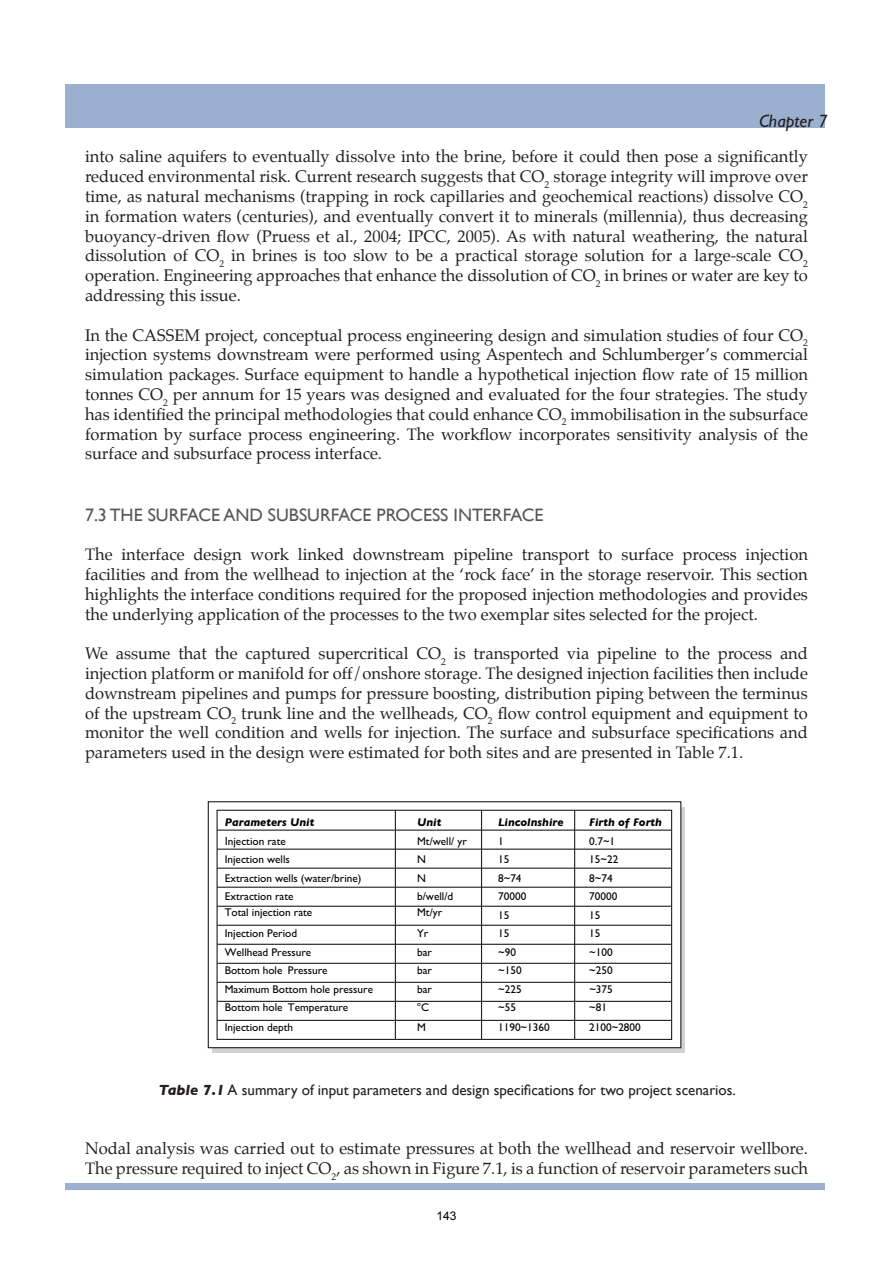
<style>
.page{position:relative;width:893px;height:1263px;background:#fff}
.page>*{position:absolute;margin:0;border:0;box-sizing:border-box;transform-origin:0 0}
.t1{font:18px "Gill Sans";color:#57585a}
.t2{font:italic 18px "Gill Sans";color:#231f20}
.Body{font:16.5px/19.8px "Palatino";color:#231f20;text-align:justify}
.t3{font:15px "Gill Sans";color:#231f20}
.t4{font:12px "Arial";color:#000}
.t5{font:11.25px "Gill Sans";color:#000}
.t6{font:italic 700 11.25px "Gill Sans";color:#000}
.t7{font:6.75px "Gill Sans";color:#000}
.s1{font-family:"Arial"}
.s2{font-weight:700;font-style:italic}
</style>
<div class="page">
<div style="left:65px;top:84px;width:760px;height:43px;background:#9ab0ce"></div>
<div style="left:65px;top:1183px;width:760px;height:6px;background:#9ab0ce"></div>
<svg style="left:213px;top:807px;width:472px;height:246px;background:#c5c5c7"></svg>
<div style="left:208px;top:802px;width:473px;height:246px;background:#fff"></div>
<div style="left:208px;top:801px;width:473px;height:247px;border:1px solid #231f20"></div>
<div style="left:217px;top:810px;width:455px;height:230px;background:#fff;border:1px solid #231f20"></div>
<hr style="left:395px;top:810px;width:1px;height:229px;background:#231f20">
<hr style="left:481px;top:810px;width:1px;height:229px;background:#231f20">
<hr style="left:574px;top:810px;width:1px;height:229px;background:#231f20">
<hr style="left:217px;top:829px;width:455px;height:2px;background:#231f20">
<hr style="left:217px;top:848px;width:455px;height:2px;background:#231f20">
<hr style="left:217px;top:868px;width:455px;height:1px;background:#231f20">
<hr style="left:217px;top:887px;width:455px;height:1px;background:#231f20">
<hr style="left:217px;top:906px;width:455px;height:1px;background:#231f20">
<hr style="left:217px;top:925px;width:455px;height:1px;background:#231f20">
<hr style="left:217px;top:944px;width:455px;height:1px;background:#231f20">
<hr style="left:217px;top:963px;width:455px;height:1px;background:#231f20">
<hr style="left:217px;top:982px;width:455px;height:1px;background:#231f20">
<hr style="left:217px;top:1001px;width:455px;height:1px;background:#231f20">
<hr style="left:217px;top:1020px;width:455px;height:1px;background:#231f20">
<p class="t2" style="left:759px;top:111px;width:70px">Chapter 7</p>
<p class="Body" style="left:85px;top:147px;width:724px">into saline aquifers to eventually dissolve into the brine, before it could then pose a significantly reduced environmental risk. Current research suggests that CO<sub>2</sub> storage integrity will improve over time, as natural mechanisms (trapping in rock capillaries and geochemical reactions) dissolve CO<sub>2 </sub>in formation waters (centuries), and eventually convert it to minerals (millennia), thus decreasing buoyancy-driven flow (Pruess et al., 2004; IPCC, 2005). As with natural weathering, the natural dissolution of CO<sub>2</sub> in brines is too slow to be a practical storage solution for a large-scale CO<sub>2 </sub>operation. Engineering approaches that enhance the dissolution of CO<sub>2</sub> in brines or water are key to addressing this issue.</p>
<p class="Body" style="left:85px;top:325px;width:724px">In the CASSEM project, conceptual process engineering design and simulation studies of four CO<sub>2 </sub>injection systems downstream were performed using Aspentech and Schlumberger’s commercial simulation packages. Surface equipment to handle a hypothetical injection flow rate of 15 million tonnes CO<sub>2</sub> per annum for 15 years was designed and evaluated for the four strategies. The study has identified the principal methodologies that could enhance CO<sub>2</sub> immobilisation in the subsurface formation by surface process engineering. The workflow incorporates sensitivity analysis of the surface and subsurface process interface.</p>
<p class="t1" style="left:85px;top:504px;width:460px">7.3 THE SURFACE AND SUBSURFACE PROCESS INTERFACE</p>
<p class="Body" style="left:85px;top:545px;width:724px">The interface design work linked downstream pipeline transport to surface process injection facilities and from the wellhead to injection at the ‘rock face’ in the storage reservoir. This section highlights the interface conditions required for the proposed injection methodologies and provides the underlying application of the processes to the two exemplar sites selected for the project.</p>
<p class="Body" style="left:85px;top:644px;width:724px">We assume that the captured supercritical CO<sub>2</sub> is transported via pipeline to the process and injection platform or manifold for off/onshore storage. The designed injection facilities then include downstream pipelines and pumps for pressure boosting, distribution piping between the terminus of the upstream CO<sub>2</sub> trunk line and the wellheads, CO<sub>2</sub> flow control equipment and equipment to monitor the well condition and wells for injection. The surface and subsurface specifications and parameters used in the design were estimated for both sites and are presented in Table 7.1.</p>
<p class="t6" style="left:225px;top:815px;width:91px">Parameters Unit</p>
<p class="t6" style="left:417px;top:815px;width:26px">Unit</p>
<p class="t6" style="left:498px;top:815px;width:67px">Lincolnshire</p>
<p class="t6" style="left:589px;top:815px;width:74px">Firth of Forth</p>
<p class="t5" style="left:225px;top:834px;width:63px"><span class="s1">I</span>njection rate</p>
<p class="t5" style="left:417px;top:834px;width:51px">Mt/well/ yr</p>
<p class="t5" style="left:498px;top:834px;width:7px">1</p>
<p class="t5" style="left:589px;top:834px;width:27px">0.7~1</p>
<p class="t5" style="left:225px;top:852px;width:67px">Injection wells</p>
<p class="t5" style="left:417px;top:852px;width:10px">N</p>
<p class="t5" style="left:498px;top:852px;width:13px">15</p>
<p class="t5" style="left:589px;top:852px;width:31px">15~22</p>
<p class="t5" style="left:225px;top:872px;width:138px">Extraction wells (water/brine)</p>
<p class="t5" style="left:417px;top:872px;width:10px">N</p>
<p class="t5" style="left:498px;top:872px;width:25px">8~74</p>
<p class="t5" style="left:589px;top:872px;width:25px">8~74</p>
<p class="t5" style="left:225px;top:890px;width:70px">Extraction rate</p>
<p class="t5" style="left:417px;top:890px;width:38px">b/well/d</p>
<p class="t5" style="left:498px;top:890px;width:30px">70000</p>
<p class="t5" style="left:589px;top:890px;width:30px">70000</p>
<p class="t5" style="left:225px;top:905px;width:89px">Total injection rate</p>
<p class="t5" style="left:417px;top:905px;width:27px">Mt/yr</p>
<p class="t5" style="left:498px;top:909px;width:13px">15</p>
<p class="t5" style="left:589px;top:909px;width:13px">15</p>
<p class="t5" style="left:225px;top:927px;width:74px">Injection Period</p>
<p class="t5" style="left:417px;top:927px;width:13px">Yr</p>
<p class="t5" style="left:498px;top:927px;width:13px">15</p>
<p class="t5" style="left:589px;top:927px;width:13px">15</p>
<p class="t5" style="left:225px;top:946px;width:88px">Wellhead Pressure</p>
<p class="t5" style="left:417px;top:946px;width:16px">bar</p>
<p class="t5" style="left:498px;top:946px;width:19px">~90</p>
<p class="t5" style="left:589px;top:946px;width:25px">~100</p>
<p class="t5" style="left:225px;top:964px;width:104px">Bottom hole Pressure</p>
<p class="t5" style="left:417px;top:964px;width:16px">bar</p>
<p class="t5" style="left:498px;top:964px;width:25px">~150</p>
<p class="t5" style="left:589px;top:964px;width:25px">~250</p>
<p class="t5" style="left:225px;top:983px;width:150px">Maximum Bottom hole pressure</p>
<p class="t5" style="left:417px;top:983px;width:16px">bar</p>
<p class="t5" style="left:498px;top:983px;width:25px">~225</p>
<p class="t5" style="left:589px;top:983px;width:25px">~375</p>
<p class="t5" style="left:225px;top:1001px;width:125px">Bottom hole Temperature</p>
<p class="t7" style="left:417px;top:999px;width:5px">o</p>
<p class="t5" style="left:421px;top:1001px;width:9px">C</p>
<p class="t5" style="left:498px;top:1001px;width:19px">~55</p>
<p class="t5" style="left:589px;top:1001px;width:19px">~81</p>
<p class="t5" style="left:225px;top:1020px;width:70px">Injection depth</p>
<p class="t5" style="left:417px;top:1020px;width:10px">M</p>
<p class="t5" style="left:498px;top:1020px;width:53px">1190~1360</p>
<p class="t5" style="left:589px;top:1020px;width:53px">2100~2800</p>
<p class="t3" style="left:159px;top:1081px;width:579px"><span class="s2">Table 7.1</span> A summary of input parameters and design specifications for two project scenarios.</p>
<p class="Body" style="left:85px;top:1139px;width:724px">Nodal analysis was carried out to estimate pressures at both the wellhead and reservoir wellbore.<br>The pressure required to inject CO<sub>2</sub>, as shown in Figure 7.1, is a function of reservoir parameters such</p>
<p class="t4" style="left:436px;top:1207px;width:22px">143</p>
</div>
